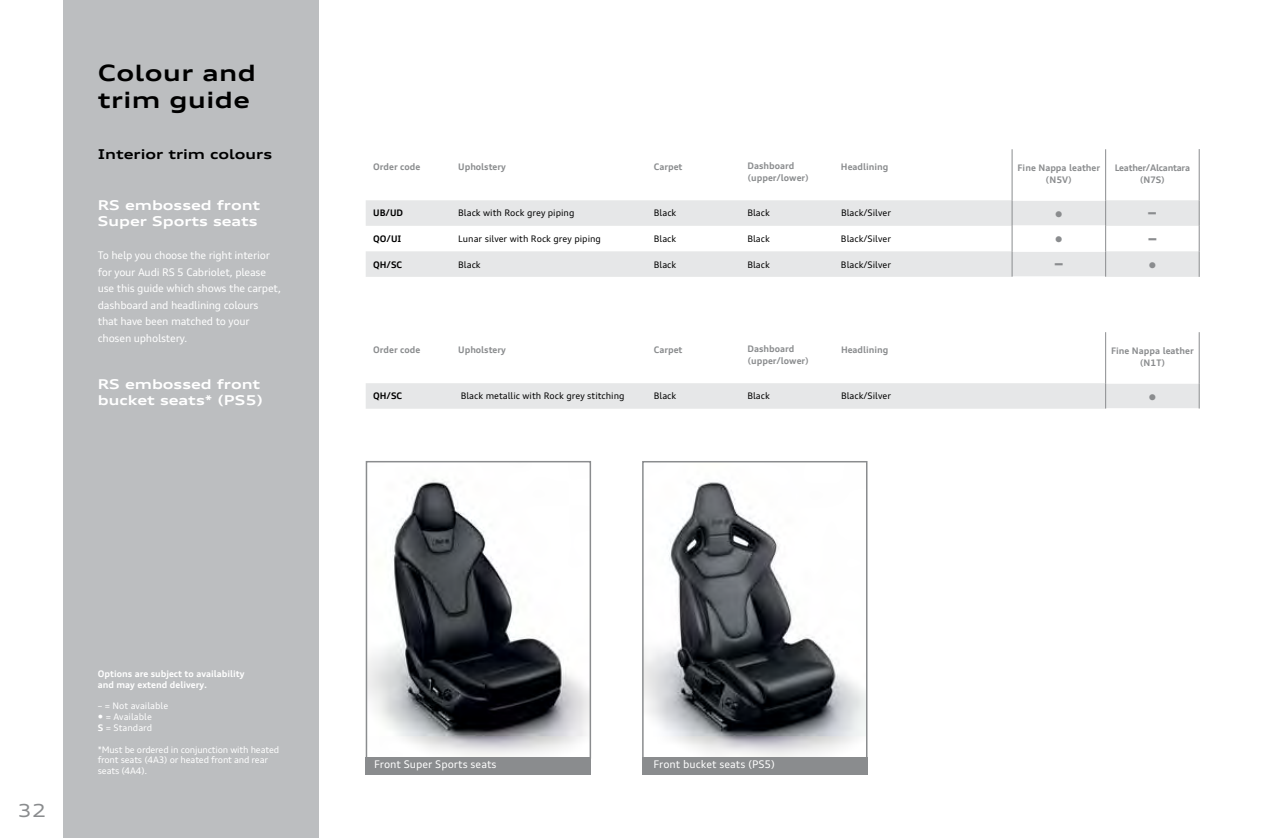
<style>
.page{position:relative;width:1263px;height:838px;background:#fff}
.page>*{position:absolute;margin:0;border:0;box-sizing:border-box;transform-origin:0 0}
.t1{font:700 expanded 22.5px/27px "Audi Type";letter-spacing:.02em;color:#000}
.t2{font:expanded 22.5px "Audi Type";color:#8a8c8e}
.t3{font:expanded 18px "Audi Type";color:#8a8c8e}
.t4{font:700 expanded 13.5px/16.2px "Audi Type";color:#fff}
.t5{font:700 expanded 13.5px "Audi Type";color:#000}
.t6{font:10.5px/16.5px "Audi Type";letter-spacing:-.02em;color:#fff}
.t7{font:10.5px "Audi Type";color:#fff}
.t8{font:9px "Audi Type";color:#000}
.t9{font:700 9px/12px "Audi Type";color:#8a8c8e}
.t10{font:9px/10.8px "Audi Type";letter-spacing:-.02em;color:#fff}
.t11{font:700 9px/10.8px "Audi Type";color:#fff}
.t12{font:9px/10.8px "Audi Type";color:#fff}
.t13{font:700 9px/12px "Audi Type";letter-spacing:-.025em;color:#8a8c8e;text-align:center}
.t14{font:700 9px "Audi Type";color:#000}
.t15{font:6px "Webdings";color:#8a8c8e}
.s1{font-family:"Charcoal CY"}
.s2{font-weight:700}
</style>
<div class="page">
<div style="left:64px;top:0;width:255px;height:838px;background:#bcbec0"></div>
<svg style="left:366px;top:200px;width:833px;height:77px;fill:#e6e7e8"></svg>
<hr style="left:1199px;top:149px;width:1px;height:51px;background:#8a8c8e">
<svg style="left:1199px;top:200px;width:1px;height:77px"></svg>
<hr style="left:1012px;top:200px;width:93px;height:1px;background:#fff">
<hr style="left:1012px;top:225px;width:93px;height:1px;background:#fff">
<hr style="left:1012px;top:251px;width:93px;height:1px;background:#fff">
<hr style="left:1012px;top:276px;width:94px;height:1px;background:#fff">
<hr style="left:1012px;top:149px;width:1px;height:51px;background:#8a8c8e">
<hr style="left:1105px;top:149px;width:1px;height:51px;background:#8a8c8e">
<svg style="left:1012px;top:200px;width:1px;height:77px"></svg>
<svg style="left:1105px;top:200px;width:1px;height:77px"></svg>
<hr style="left:1105px;top:332px;width:1px;height:51px;background:#8a8c8e">
<hr style="left:1199px;top:332px;width:1px;height:51px;background:#8a8c8e">
<div style="left:366px;top:383px;width:834px;height:26px;background:#e6e7e8"></div>
<img style="left:369px;top:479px;width:219px;height:276px">
<div style="left:366px;top:461px;width:225px;height:297px;border:2px solid #8a8c8e"></div>
<img style="left:645px;top:482px;width:219px;height:273px">
<div style="left:642px;top:461px;width:225px;height:297px;border:2px solid #8a8c8e"></div>
<div style="left:366px;top:757px;width:225px;height:17px;background:#8a8c8e"></div>
<div style="left:642px;top:757px;width:225px;height:17px;background:#8a8c8e"></div>
<h1 class="t1" style="left:98px;top:59px;width:160px">Colour and trim guide</h1>
<h3 class="t5" style="left:98px;top:145px;width:176px">Interior trim colours</h3>
<h3 class="t4" style="left:98px;top:197px;width:164px">RS embossed front<br>Super Sports seats</h3>
<p class="t6" style="left:98px;top:247px;width:185px">To help you choose the right interior for your Audi RS 5 Cabriolet, please use this guide which shows the carpet, dashboard and headlining colours that have been matched to your chosen upholstery.</p>
<h3 class="t4" style="left:98px;top:375px;width:167px">RS embossed front bucket seats* (PS5)</h3>
<p class="t9" style="left:373px;top:160px;width:49px">Order code</p>
<p class="t9" style="left:458px;top:160px;width:49px">Upholstery</p>
<p class="t9" style="left:654px;top:160px;width:30px">Carpet</p>
<p class="t9" style="left:747px;top:159px;width:63px">Dashboard (upper/lower)</p>
<p class="t9" style="left:841px;top:160px;width:49px">Headlining</p>
<p class="t9" style="left:1017px;top:161px;width:84px;text-align:center">Fine Nappa leather (N5V)</p>
<p class="t13" style="left:1115px;top:161px;width:77px">Leather/Alcantara (N7S)</p>
<p class="t14" style="left:373px;top:207px;width:31px">UB/UD</p>
<p class="t8" style="left:458px;top:208px;width:118px">Black with Rock grey piping</p>
<p class="t8" style="left:654px;top:208px;width:24px">Black</p>
<p class="t8" style="left:747px;top:208px;width:24px">Black</p>
<p class="t8" style="left:841px;top:208px;width:52px">Black/Silver</p>
<p class="t15" style="left:1056px;top:211px;width:7px">■</p>
<h1 class="t2" style="left:1147px;top:197px;width:12px">-</h1>
<p class="t14" style="left:373px;top:233px;width:30px">QO/UI</p>
<p class="t8" style="left:458px;top:233px;width:144px">Lunar silver with Rock grey piping</p>
<p class="t8" style="left:654px;top:233px;width:24px">Black</p>
<p class="t8" style="left:747px;top:233px;width:24px">Black</p>
<p class="t8" style="left:841px;top:233px;width:52px">Black/Silver</p>
<p class="t15" style="left:1056px;top:237px;width:7px">■</p>
<h1 class="t2" style="left:1147px;top:222px;width:12px">-</h1>
<p class="t14" style="left:373px;top:258px;width:31px">QH/SC</p>
<p class="t8" style="left:458px;top:259px;width:24px">Black</p>
<p class="t8" style="left:654px;top:259px;width:24px">Black</p>
<p class="t8" style="left:747px;top:259px;width:24px">Black</p>
<p class="t8" style="left:841px;top:259px;width:52px">Black/Silver</p>
<h1 class="t2" style="left:1053px;top:248px;width:12px">-</h1>
<p class="t15" style="left:1149px;top:262px;width:7px">■</p>
<p class="t9" style="left:373px;top:343px;width:49px">Order code</p>
<p class="t9" style="left:458px;top:343px;width:49px">Upholstery</p>
<p class="t9" style="left:654px;top:343px;width:30px">Carpet</p>
<p class="t9" style="left:747px;top:342px;width:63px">Dashboard (upper/lower)</p>
<p class="t9" style="left:841px;top:343px;width:49px">Headlining</p>
<p class="t9" style="left:1111px;top:344px;width:84px;text-align:center">Fine Nappa leather (N1T)</p>
<p class="t14" style="left:373px;top:390px;width:31px">QH/SC</p>
<p class="t8" style="left:461px;top:390px;width:165px">Black metallic with Rock grey stitching</p>
<p class="t8" style="left:654px;top:390px;width:24px">Black</p>
<p class="t8" style="left:747px;top:390px;width:24px">Black</p>
<p class="t8" style="left:841px;top:390px;width:52px">Black/Silver</p>
<p class="t15" style="left:1149px;top:394px;width:7px">■</p>
<h2 class="t3" style="left:17px;top:798px;width:30px">32</h2>
<p class="t11" style="left:98px;top:668px;width:148px">Options are subject to availability and may extend delivery.</p>
<p class="t12" style="left:98px;top:700px;width:72px">– = Not available</p>
<p class="t12" style="left:98px;top:711px;width:56px"><span class="s1">•</span> = Available<br><span class="s2">S</span> = Standard</p>
<p class="t10" style="left:98px;top:744px;width:183px">*Must be ordered in conjunction with heated front seats (4A3) or heated front and rear seats (4A4).</p>
<p class="t7" style="left:374px;top:758px;width:124px">Front Super Sports seats</p>
<p class="t7" style="left:653px;top:758px;width:123px">Front bucket seats (PS5)</p>
</div>
